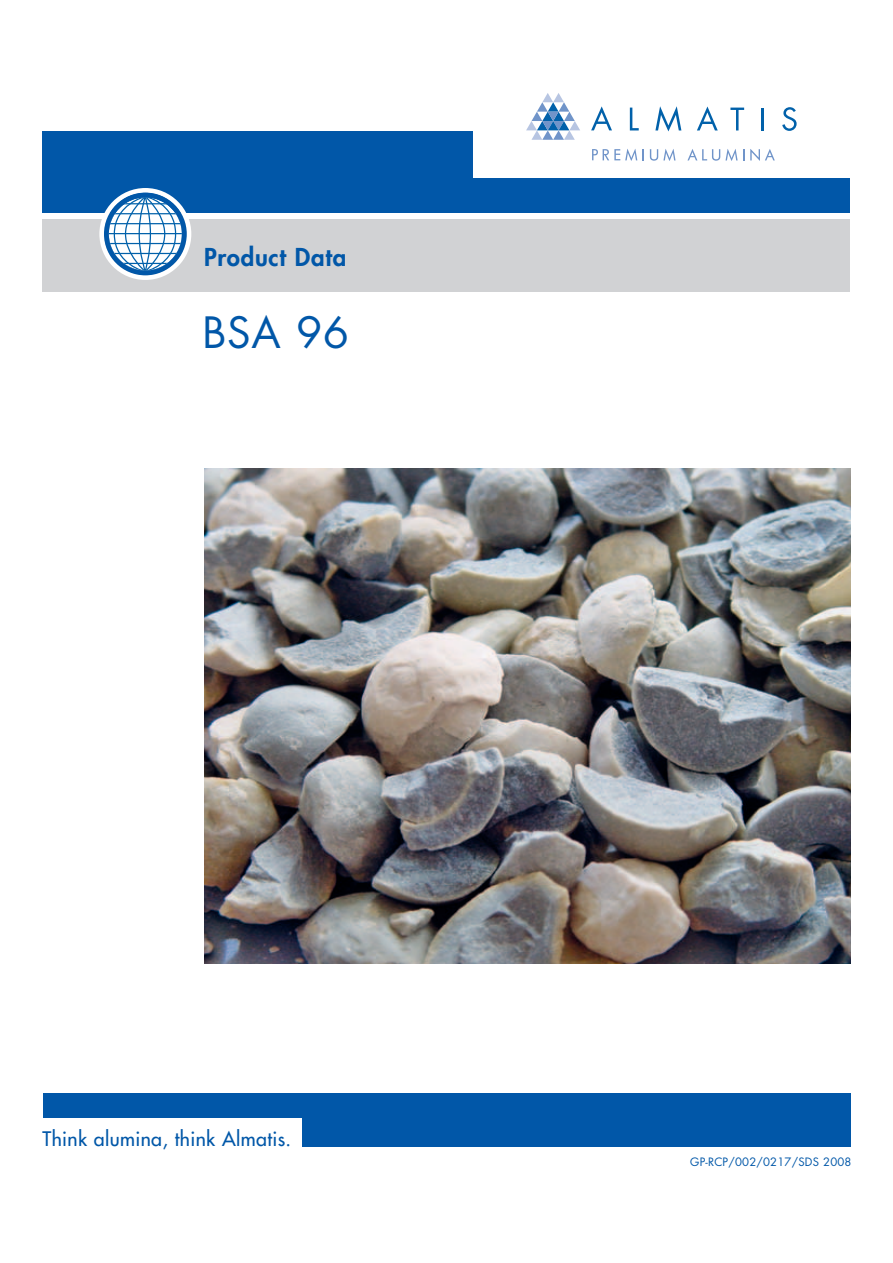
<style>
.page{position:relative;width:893px;height:1263px;background:#fff}
.page>*{position:absolute;margin:0;border:0;box-sizing:border-box;transform-origin:0 0}
.t1{font:42px "Futura";color:#0157a8}
.t2{font:800 24px "Futura";letter-spacing:.03em;color:#0157a8}
.t3{font:19.5px "Futura";letter-spacing:.015em;color:#0157a8}
.t4{font:11.25px "Futura";letter-spacing:.02em;color:#0157a8}
</style>
<div class="page">
<div style="left:43px;top:1093px;width:807px;height:53px;background:#0157a8"></div>
<div style="left:43px;top:131px;width:807px;height:82px;background:#0157a8"></div>
<div style="left:43px;top:219px;width:807px;height:72px;background:#d1d2d4"></div>
<div style="left:473px;top:74px;width:399px;height:103px;background:#fff"></div>
<svg style="left:526px;top:93px;width:54px;height:47px"></svg>
<svg style="left:630px;top:108px;width:9px;height:22px"></svg>
<svg style="left:655px;top:106px;width:26px;height:25px"></svg>
<svg style="left:697px;top:106px;width:21px;height:24px"></svg>
<svg style="left:730px;top:108px;width:14px;height:22px"></svg>
<hr style="left:762px;top:108px;width:2px;height:22px;background:#0161aa">
<svg style="left:782px;top:107px;width:15px;height:24px"></svg>
<svg style="left:591px;top:106px;width:21px;height:24px"></svg>
<svg style="left:592px;top:149px;width:52px;height:12px"></svg>
<svg style="left:650px;top:149px;width:25px;height:12px"></svg>
<svg style="left:687px;top:149px;width:57px;height:12px"></svg>
<svg style="left:750px;top:149px;width:25px;height:12px"></svg>
<svg style="left:99px;top:188px;width:92px;height:92px"></svg>
<div style="left:21px;top:1118px;width:281px;height:43px;background:#fff"></div>
<img style="left:204px;top:469px;width:646px;height:495px">
<p class="t2" style="left:204px;top:245px;width:144px">Product Data</p>
<h1 class="t1" style="left:203px;top:314px;width:148px">BSA 96</h1>
<p class="t3" style="left:43px;top:1129px;width:250px">Think alumina, think Almatis.</p>
<p class="t4" style="left:690px;top:1156px;width:163px">GP-RCP/002/0217/SDS 2008</p>
</div>
